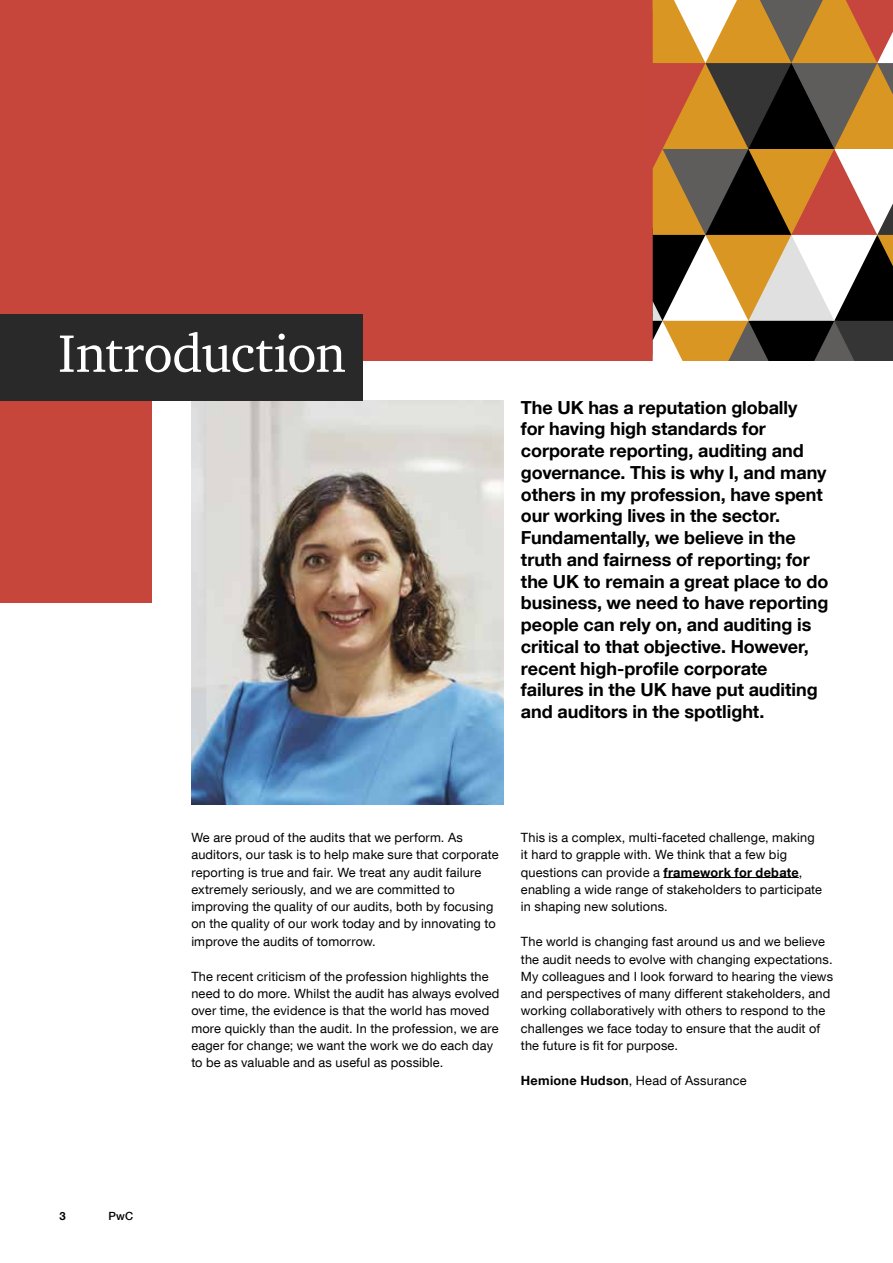
<style>
.page{position:relative;width:893px;height:1263px;background:#fff}
.page>*{position:absolute;margin:0;border:0;box-sizing:border-box;transform-origin:0 0}
.t1{font:54px "ITC Charter Com";letter-spacing:-.01em;color:#fff}
.t2{font:700 18px/21.8px "Helvetica Neue LT Com";color:#000}
.t3{font:12.75px/17.2px "Helvetica Neue LT Com";letter-spacing:.015em;color:#000}
.t4{font:500 11.25px "Helvetica Neue LT Com";color:#000}
.t5{font:700 11.25px "Helvetica Neue LT Com";color:#000}
.s1{font-weight:700}
</style>
<div class="page">
<div style="left:0;top:0;width:893px;height:603px;background:#c6463c"></div>
<svg style="left:653px;top:0;width:240px;height:361px;background:#9b7851"></svg>
<div style="left:152px;top:361px;width:741px;height:832px;background:#fff"></div>
<img style="left:191px;top:401px;width:313px;height:403px">
<div style="left:0;top:315px;width:363px;height:86px;background:#292929"></div>
<hr style="left:663px;top:877px;width:136px;height:1px;background:#000">
<h1 class="t1" style="left:58px;top:320px;width:289px">Introduction</h1>
<p class="t2" style="left:521px;top:396px;width:309px">The UK has a reputation globally<br>for having high standards for corporate reporting, auditing and governance. This is why I, and many others in my profession, have spent our working lives in the sector.<br>Fundamentally, we believe in the truth and fairness of reporting; for the UK to remain a great place to do business, we need to have reporting people can rely on, and auditing is critical to that objective. However, recent high-profile corporate failures in the UK have put auditing and auditors in the spotlight.</p>
<p class="t3" style="left:191px;top:828px;width:309px">We are proud of the audits that we perform. As auditors, our task is to help make sure that corporate reporting is true and fair. We treat any audit failure extremely seriously, and we are committed to improving the quality of our audits, both by focusing on the quality of our work today and by innovating to improve the audits of tomorrow.</p>
<p class="t3" style="left:191px;top:967px;width:310px">The recent criticism of the profession highlights the need to do more. Whilst the audit has always evolved over time, the evidence is that the world has moved more quickly than the audit. In the profession, we are eager for change; we want the work we do each day to be as valuable and as useful as possible.</p>
<p class="t3" style="left:521px;top:828px;width:303px">This is a complex, multi-faceted challenge, making it hard to grapple with. We think that a few big questions can provide a <span class="s1">framework for debate</span>, enabling a wide range of stakeholders to participate in shaping new solutions.</p>
<p class="t3" style="left:521px;top:933px;width:314px">The world is changing fast around us and we believe the audit needs to evolve with changing expectations.<br>My colleagues and I look forward to hearing the views and perspectives of many different stakeholders, and working collaboratively with others to respond to the challenges we face today to ensure that the audit of the future is fit for purpose.</p>
<p class="t3" style="left:521px;top:1072px;width:227px"><span class="s1">Hemione Hudson</span>, Head of Assurance</p>
<p class="t5" style="left:60px;top:1209px;width:8px">3</p>
<p class="t4" style="left:108px;top:1209px;width:26px">PwC</p>
</div>
